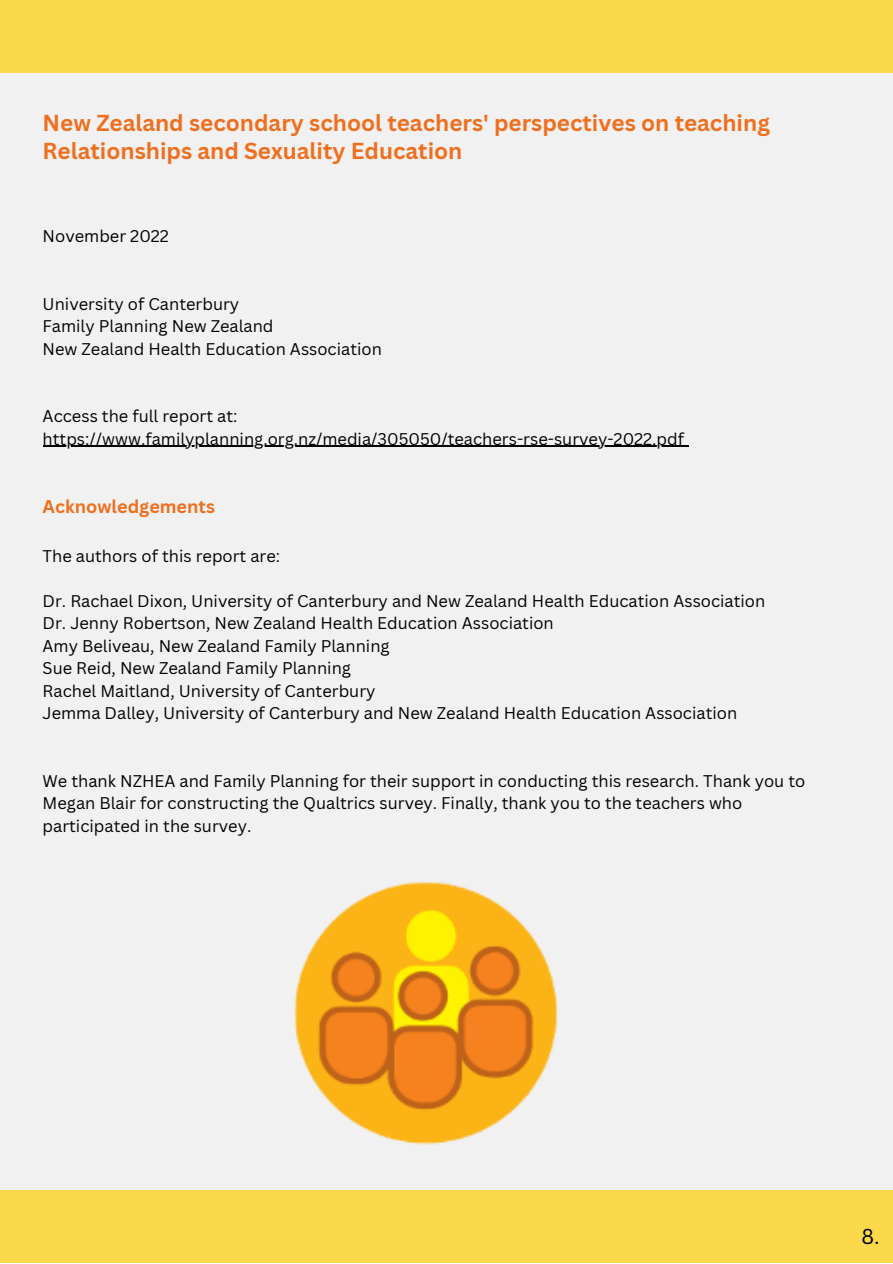
<style>
.page{position:relative;width:893px;height:1264px;background:#fff}
.page>*{position:absolute;margin:0;border:0;box-sizing:border-box;transform-origin:0 0}
.t1{font:700 22.5px/28px "Canva Sans";color:#ef6f1f}
.t2{font:21px "Canva Sans";color:#000}
.t3{font:700 18px "Canva Sans";color:#ef6f1f}
.t4{font:16.5px/22.5px "Canva Sans";color:#000}
</style>
<div class="page">
<div style="left:0;top:0;width:892px;height:1262px;background:#f1f1f1"></div>
<div style="left:0;top:0;width:892px;height:73px;background:#fcd84b"></div>
<hr style="left:43px;top:446px;width:641px;height:1px;background:#000">
<div style="left:0;top:1190px;width:892px;height:72px;background:#fcd84b"></div>
<img style="left:294px;top:882px;width:264px;height:263px">
<h1 class="t1" style="left:43px;top:108px;width:728px">New Zealand secondary school teachers' perspectives on teaching<br>Relationships and Sexuality Education</h1>
<p class="t4" style="left:43px;top:224px;width:128px">November 2022</p>
<p class="t4" style="left:43px;top:292px;width:341px">University of Canterbury<br>Family Planning New Zealand<br>New Zealand Health Education Association</p>
<p class="t4" style="left:43px;top:404px;width:643px">Access the full report at: https://www.familyplanning.org.nz/media/305050/teachers-rse-survey-2022.pdf</p>
<p class="t3" style="left:43px;top:494px;width:174px">Acknowledgements</p>
<p class="t4" style="left:43px;top:544px;width:239px">The authors of this report are:</p>
<p class="t4" style="left:43px;top:589px;width:724px">Dr. Rachael Dixon, University of Canterbury and New Zealand Health Education Association Dr. Jenny Robertson, New Zealand Health Education Association<br>Amy Beliveau, New Zealand Family Planning<br>Sue Reid, New Zealand Family Planning<br>Rachel Maitland, University of Canterbury<br>Jemma Dalley, University of Canterbury and New Zealand Health Education Association</p>
<p class="t4" style="left:43px;top:769px;width:764px">We thank NZHEA and Family Planning for their support in conducting this research. Thank you to<br>Megan Blair for constructing the Qualtrics survey. Finally, thank you to the teachers who participated in the survey.</p>
<p class="t2" style="left:861px;top:1221px;width:20px">8.</p>
</div>
